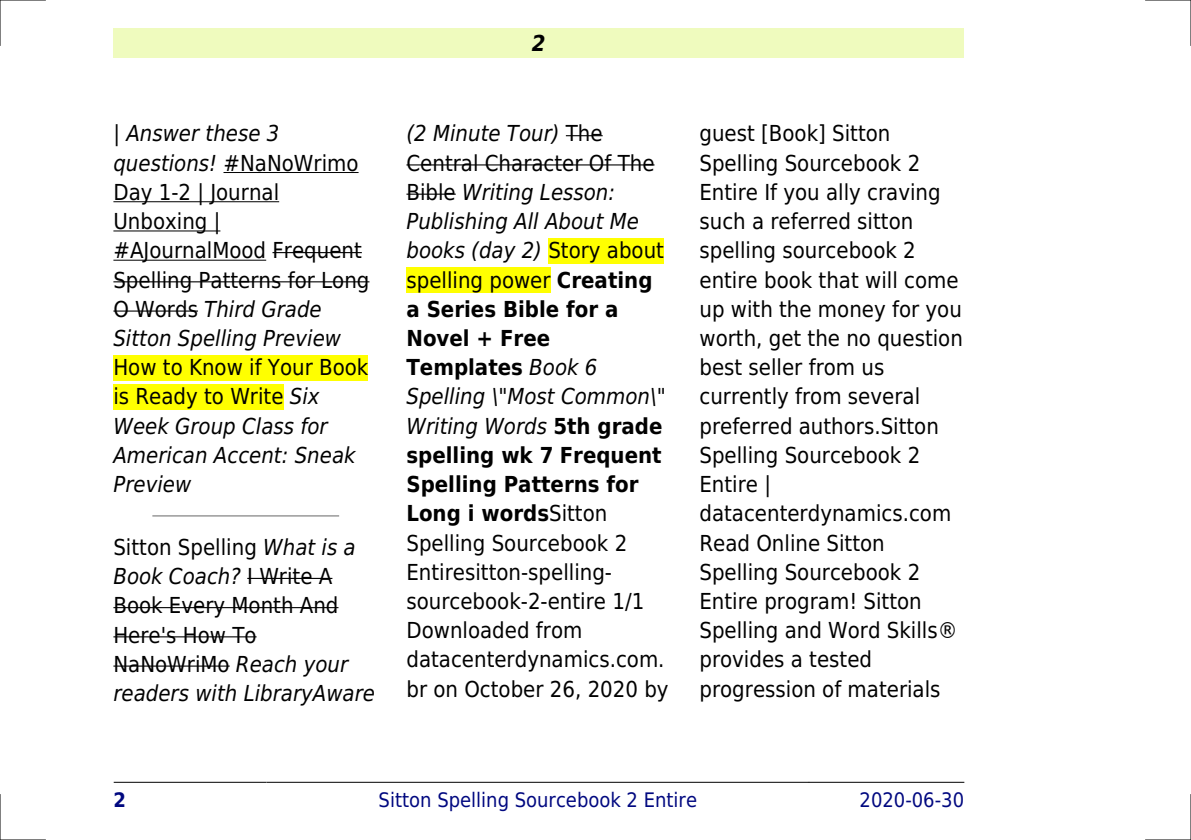
<style>
.page{position:relative;width:1191px;height:840px;background:#fff}
.page>*{position:absolute;margin:0;border:0;box-sizing:border-box;transform-origin:0 0}
.t1{font:22px/29.2px "DejaVu Sans Condensed";color:#000}
.t2{font:italic 22px/29.2px "DejaVu Sans Condensed";color:#000}
.t3{font:italic 700 22px "DejaVu Sans Condensed";color:#000}
.t4{font:20px "DejaVu Sans Condensed";color:#000880}
.t5{font:700 20px "DejaVu Sans Condensed";color:#000880}
.s1{font-style:italic}
.s2{font-style:normal}
.s3{font-weight:700}
</style>
<div class="page">
<div style="left:113px;top:28px;width:851px;height:30px;background:#effbbe"></div>
<hr style="left:114px;top:781px;width:152px;height:1px;background:#000">
<hr style="left:267px;top:781px;width:541px;height:1px;background:#000">
<hr style="left:809px;top:781px;width:155px;height:1px;background:#000">
<hr style="left:223px;top:172px;width:135px;height:1px;background:#000">
<hr style="left:113px;top:201px;width:166px;height:1px;background:#000">
<hr style="left:113px;top:230px;width:107px;height:1px;background:#000">
<hr style="left:113px;top:259px;width:153px;height:1px;background:#000">
<hr style="left:272px;top:252px;width:90px;height:1px;background:#000">
<hr style="left:113px;top:281px;width:256px;height:1px;background:#000">
<hr style="left:113px;top:310px;width:85px;height:1px;background:#000">
<div style="left:113px;top:354px;width:255px;height:26px;background:#ff0"></div>
<div style="left:113px;top:384px;width:170px;height:25px;background:#ff0"></div>
<hr style="left:153px;top:515px;width:185px;height:1px;background:#999">
<hr style="left:247px;top:577px;width:85px;height:1px;background:#000">
<hr style="left:113px;top:606px;width:225px;height:2px;background:#000">
<hr style="left:113px;top:636px;width:143px;height:1px;background:#000">
<hr style="left:113px;top:665px;width:117px;height:1px;background:#000">
<hr style="left:566px;top:135px;width:36px;height:1px;background:#000">
<hr style="left:406px;top:164px;width:248px;height:1px;background:#000">
<hr style="left:406px;top:193px;width:50px;height:2px;background:#000">
<div style="left:548px;top:238px;width:116px;height:25px;background:#ff0"></div>
<div style="left:406px;top:267px;width:144px;height:25px;background:#ff0"></div>
<hr style="left:0;top:0;width:45px;height:1px;background:#000">
<hr style="left:1145px;top:0;width:46px;height:1px;background:#000">
<hr style="left:0;top:839px;width:45px;height:1px;background:#000">
<hr style="left:1145px;top:839px;width:46px;height:1px;background:#000">
<hr style="left:0;top:0;width:1px;height:45px;background:#000">
<hr style="left:0;top:794px;width:1px;height:45px;background:#000">
<hr style="left:1190px;top:0;width:1px;height:45px;background:#000">
<hr style="left:1190px;top:794px;width:1px;height:45px;background:#000">
<p class="t1" style="left:113px;top:119px;width:257px"><span class="s1">| Answer these 3 questions!</span> #NaNoWrimo<br>Day 1-2 | Journal<br>Unboxing | #AJournalMood Frequent<br>Spelling Patterns for Long<br>O Words <span class="s1">Third Grade<br>Sitton Spelling Preview</span></p>
<p class="t2" style="left:113px;top:353px;width:256px"><span class="s2">How to Know if Your Book is Ready to Write</span> Six<br>Week Group Class for<br>American Accent: Sneak<br>Preview</p>
<p class="t1" style="left:113px;top:532px;width:263px">Sitton Spelling <span class="s1">What is a<br>Book Coach?</span> I Write A<br>Book Every Month And<br>Here's How To<br>NaNoWriMo <span class="s1">Reach your readers with LibraryAware</span></p>
<p class="t3" style="left:532px;top:30px;width:15px">2</p>
<p class="t1" style="left:406px;top:119px;width:264px"><span class="s1">(2 Minute Tour)</span> The<br>Central Character Of The<br>Bible <span class="s1">Writing Lesson:<br>Publishing All About Me books (day 2)</span> Story about spelling power <span class="s3">Creating a Series Bible for a<br>Novel + Free<br>Templates</span> <span class="s1">Book 6<br>Spelling \"Most Common\"<br>Writing Words</span> <span class="s3">5th grade spelling wk 7 Frequent<br>Spelling Patterns for<br>Long i words</span>Sitton<br>Spelling Sourcebook 2<br>Entiresitton-spelling&shy;sourcebook-2-entire 1/1<br>Downloaded from datacenterdynamics.com. br on October 26, 2020 by</p>
<p class="t1" style="left:699px;top:119px;width:265px">guest [Book] Sitton<br>Spelling Sourcebook 2<br>Entire If you ally craving such a referred sitton spelling sourcebook 2 entire book that will come up with the money for you worth, get the no question best seller from us currently from several preferred authors.Sitton<br>Spelling Sourcebook 2<br>Entire | datacenterdynamics.com<br>Read Online Sitton<br>Spelling Sourcebook 2<br>Entire program! Sitton<br>Spelling and Word Skills® provides a tested progression of materials</p>
<p class="t5" style="left:113px;top:787px;width:14px">2</p>
<p class="t4" style="left:379px;top:787px;width:320px">Sitton Spelling Sourcebook 2 Entire</p>
<p class="t4" style="left:859px;top:787px;width:106px">2020-06-30</p>
</div>
